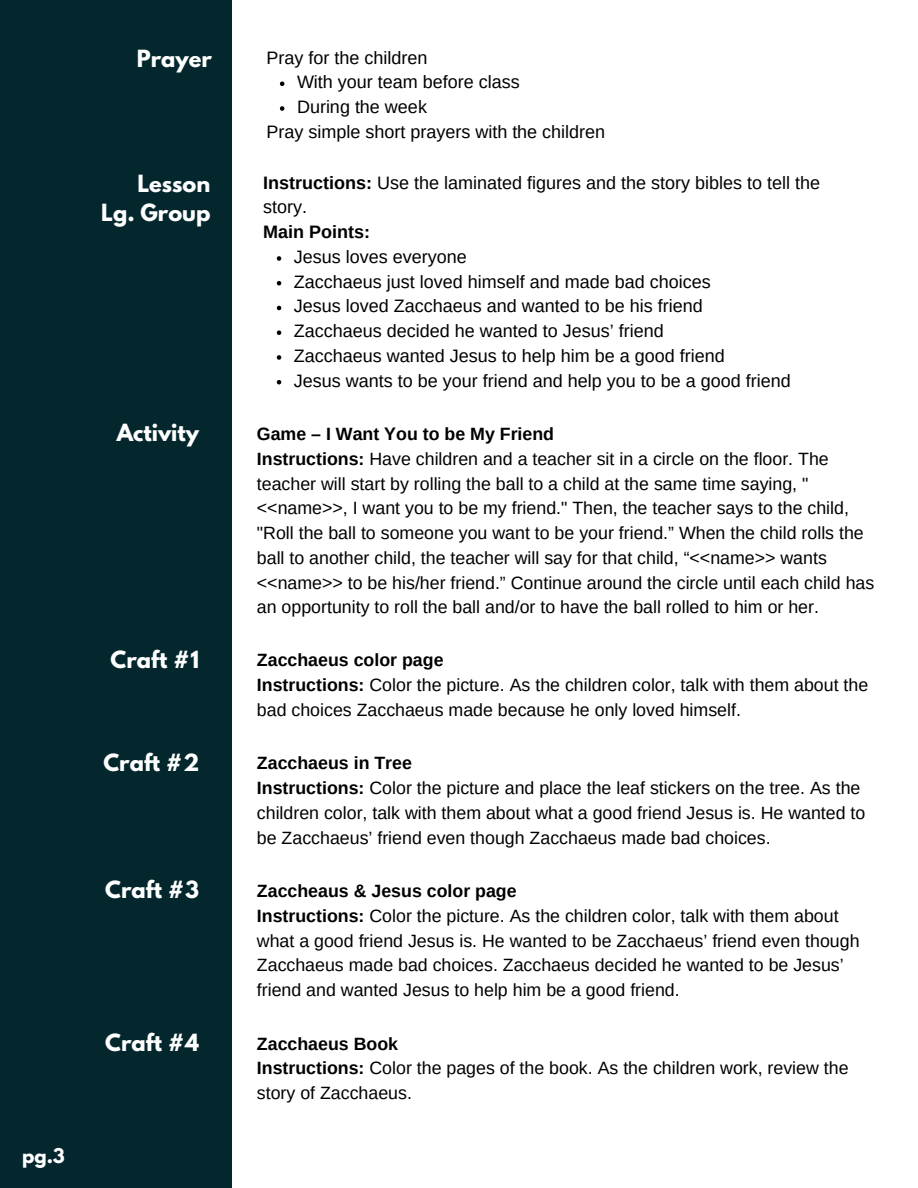
<style>
.page{position:relative;width:918px;height:1188px;background:#fff}
.page>*{position:absolute;margin:0;border:0;box-sizing:border-box;transform-origin:0 0}
.t1{font:700 21px "League Spartan";color:#fff}
.t2{font:18px/24.8px "Arimo";color:#000}
.t3{font:700 18px "Arimo";color:#000}
.t4{font:700 18px "League Spartan";color:#fff}
.t5{font:17.85px/24.8px "Arimo";color:#000}
.t6{font:700 17.85px "Arimo";color:#000}
.s1{font-weight:700}
</style>
<div class="page">
<div style="left:0;top:0;width:231px;height:1188px;background:#03272d"></div>
<svg style="left:280px;top:82px;width:4px;height:4px"></svg>
<svg style="left:280px;top:106px;width:4px;height:5px"></svg>
<svg style="left:277px;top:256px;width:4px;height:5px"></svg>
<svg style="left:277px;top:281px;width:4px;height:4px"></svg>
<svg style="left:277px;top:306px;width:4px;height:4px"></svg>
<svg style="left:277px;top:330px;width:4px;height:5px"></svg>
<svg style="left:277px;top:355px;width:4px;height:5px"></svg>
<svg style="left:277px;top:380px;width:4px;height:4px"></svg>
<p class="t1" style="left:137px;top:48px;width:77px">Prayer</p>
<p class="t1" style="left:137px;top:173px;width:74px">Lesson</p>
<p class="t1" style="left:101px;top:202px;width:111px">Lg. Group</p>
<p class="t1" style="left:117px;top:422px;width:84px">Activity</p>
<p class="t1" style="left:111px;top:649px;width:90px">Craft #1</p>
<p class="t1" style="left:103px;top:752px;width:97px">Craft #2</p>
<p class="t1" style="left:105px;top:879px;width:95px">Craft #3</p>
<p class="t4" style="left:22px;top:1146px;width:44px">pg.3</p>
<p class="t1" style="left:105px;top:1032px;width:95px">Craft #4</p>
<p class="t2" style="left:266px;top:45px;width:162px">Pray for the children</p>
<p class="t2" style="left:297px;top:70px;width:224px">With your team before class</p>
<p class="t2" style="left:297px;top:94px;width:131px">During the week</p>
<p class="t2" style="left:266px;top:119px;width:340px">Pray simple short prayers with the children</p>
<p class="t2" style="left:263px;top:170px;width:558px"><span class="s1">Instructions:</span> Use the laminated figures and the story bibles to tell the story.</p>
<p class="t3" style="left:263px;top:222px;width:108px">Main Points:</p>
<p class="t2" style="left:294px;top:244px;width:175px">Jesus loves everyone</p>
<p class="t2" style="left:294px;top:269px;width:419px">Zacchaeus just loved himself and made bad choices</p>
<p class="t2" style="left:294px;top:294px;width:410px">Jesus loved Zacchaeus and wanted to be his friend</p>
<p class="t2" style="left:294px;top:319px;width:372px">Zacchaeus decided he wanted to Jesus’ friend</p>
<p class="t2" style="left:294px;top:343px;width:432px">Zacchaeus wanted Jesus to help him be a good friend</p>
<p class="t2" style="left:294px;top:368px;width:498px">Jesus wants to be your friend and help you to be a good friend</p>
<p class="t6" style="left:257px;top:424px;width:299px">Game – I Want You to be My Friend</p>
<p class="t5" style="left:257px;top:446px;width:619px"><span class="s1">Instructions:</span> Have children and a teacher sit in a circle on the floor. The teacher will start by rolling the ball to a child at the same time saying, " &lt;&lt;name&gt;&gt;, I want you to be my friend." Then, the teacher says to the child, "Roll the ball to someone you want to be your friend.” When the child rolls the ball to another child, the teacher will say for that child, “&lt;&lt;name&gt;&gt; wants &lt;&lt;name&gt;&gt; to be his/her friend.” Continue around the circle until each child has an opportunity to roll the ball and/or to have the ball rolled to him or her.</p>
<p class="t6" style="left:257px;top:650px;width:188px">Zacchaeus color page</p>
<p class="t5" style="left:257px;top:673px;width:613px"><span class="s1">Instructions:</span> Color the picture. As the children color, talk with them about the bad choices Zacchaeus made because he only loved himself.</p>
<p class="t6" style="left:257px;top:753px;width:157px">Zacchaeus in Tree</p>
<p class="t5" style="left:257px;top:776px;width:610px"><span class="s1">Instructions:</span> Color the picture and place the leaf stickers on the tree. As the children color, talk with them about what a good friend Jesus is. He wanted to be Zacchaeus’ friend even though Zacchaeus made bad choices.</p>
<p class="t6" style="left:257px;top:881px;width:261px">Zaccheaus &amp; Jesus color page</p>
<p class="t5" style="left:257px;top:903px;width:604px"><span class="s1">Instructions:</span> Color the picture. As the children color, talk with them about what a good friend Jesus is. He wanted to be Zacchaeus’ friend even though Zacchaeus made bad choices. Zacchaeus decided he wanted to be Jesus’ friend and wanted Jesus to help him be a good friend.</p>
<p class="t6" style="left:257px;top:1034px;width:143px">Zacchaeus Book</p>
<p class="t5" style="left:257px;top:1056px;width:593px"><span class="s1">Instructions:</span> Color the pages of the book. As the children work, review the story of Zacchaeus.</p>
</div>
